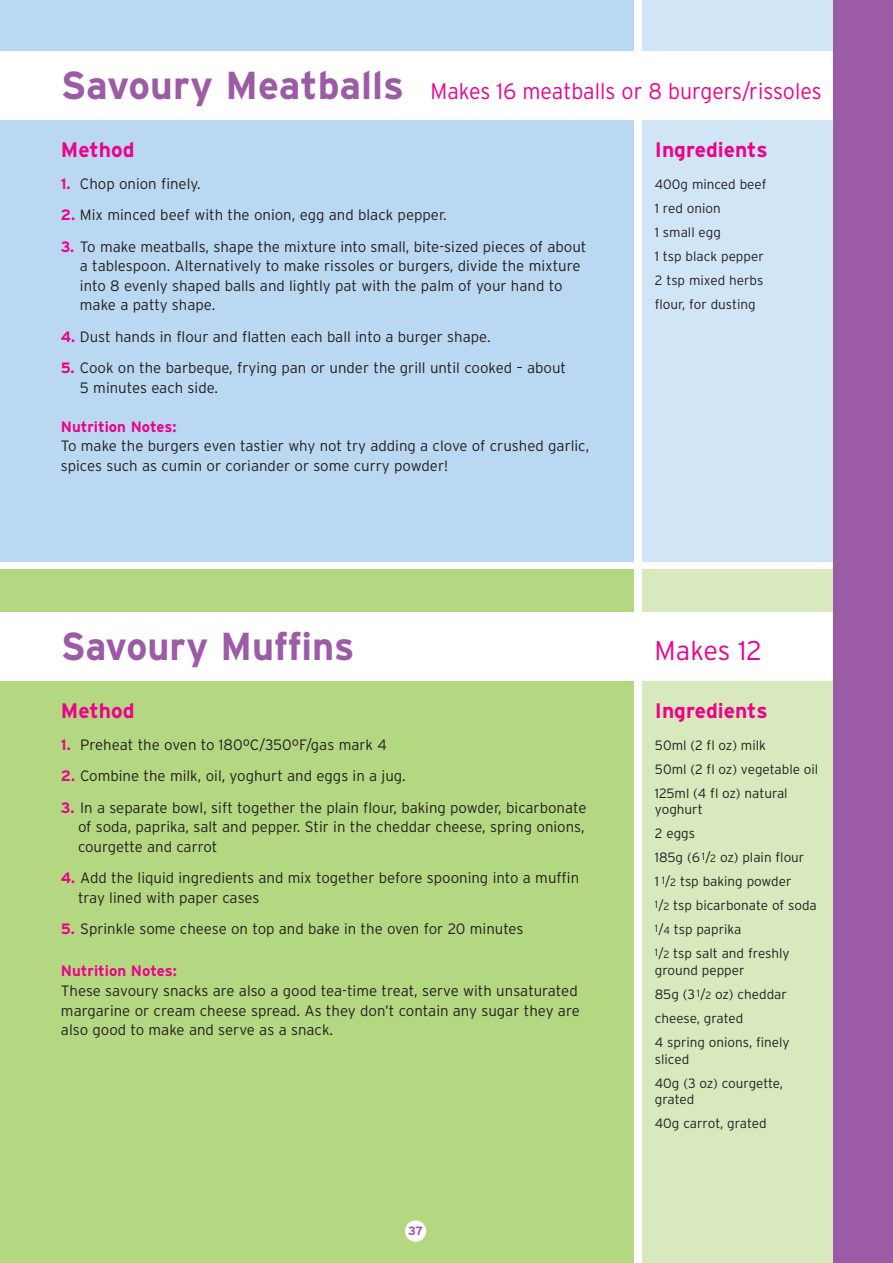
<style>
.page{position:relative;width:893px;height:1263px;background:#fff}
.page>*{position:absolute;margin:0;border:0;box-sizing:border-box;transform-origin:0 0}
.t1{font:700 39px "Interstate";color:#9b5ba5}
.t2{font:300 27px "Interstate";color:#ed028c}
.t3{font:300 22.5px "Interstate";color:#ed028c;scale:.95 1}
.t4{font:700 21px "Interstate";color:#ed028c}
.t5{font:300 15px/19.5px "Interstate";color:#231f20}
.t6{font:700 15px "Interstate";color:#ed028c}
.t7{font:300 13.5px/24px "Interstate";color:#231f20}
.t8{font:700 12px "Interstate";color:#9b5ba5}
.s1{font-weight:700;font-size:39px;color:#9b5ba5}
.s2{font-weight:700;color:#ed028c}
.s3{font-size:10.5px}
</style>
<div class="page">
<div style="left:0;top:0;width:634px;height:561px;background:#bad8f1"></div>
<div style="left:0;top:570px;width:634px;height:693px;background:#b4d781"></div>
<div style="left:642px;top:0;width:230px;height:561px;background:#d0e5f5"></div>
<div style="left:642px;top:570px;width:230px;height:693px;background:#d7e9bd"></div>
<div style="left:0;top:51px;width:872px;height:68px;background:#fff"></div>
<div style="left:0;top:612px;width:872px;height:68px;background:#fff"></div>
<div style="left:833px;top:0;width:60px;height:1263px;background:#9b5ba5"></div>
<div style="left:405px;top:1220px;width:21px;height:22px;background:#fff;border-radius:50%"></div>
<h3 class="t3" style="left:61px;top:78px;width:802px"><span class="s1">Savoury Meatballs</span> Makes 16 meatballs or 8 burgers/rissoles</h3>
<h3 class="t4" style="left:61px;top:138px;width:75px">Method</h3>
<p class="t5" style="left:61px;top:174px;width:141px"><span class="s2">1.</span> Chop onion finely.</p>
<p class="t5" style="left:61px;top:205px;width:388px"><span class="s2">2.</span> Mix minced beef with the onion, egg and black pepper.</p>
<p class="t5" style="left:80px;top:237px;width:508px;text-indent:-19px"><span class="s2">3.</span> To make meatballs, shape the mixture into small, bite-sized pieces of about a tablespoon. Alternatively to make rissoles or burgers, divide the mixture into 8 evenly shaped balls and lightly pat with the palm of your hand to make a patty shape.</p>
<p class="t5" style="left:61px;top:327px;width:431px"><span class="s2">4.</span> Dust hands in flour and flatten each ball into a burger shape.</p>
<p class="t5" style="left:80px;top:358px;width:488px;text-indent:-19px"><span class="s2">5.</span> Cook on the barbeque, frying pan or under the grill until cooked – about<br>5 minutes each side.</p>
<p class="t6" style="left:61px;top:418px;width:117px">Nutrition Notes:</p>
<p class="t5" style="left:61px;top:436px;width:530px">To make the burgers even tastier why not try adding a clove of crushed garlic, spices such as cumin or coriander or some curry powder!</p>
<h3 class="t4" style="left:655px;top:138px;width:114px">Ingredients</h3>
<p class="t7" style="left:655px;top:172px;width:113px">400g minced beef<br>1 red onion<br>1 small egg<br>1 tsp black pepper<br>2 tsp mixed herbs flour, for dusting</p>
<h1 class="t1" style="left:61px;top:624px;width:295px">Savoury Muffins</h1>
<h2 class="t2" style="left:655px;top:635px;width:109px">Makes 12</h2>
<h3 class="t4" style="left:61px;top:699px;width:75px">Method</h3>
<p class="t5" style="left:61px;top:735px;width:327px"><span class="s2">1.</span> Preheat the oven to 180ºC/350ºF/gas mark 4</p>
<p class="t5" style="left:61px;top:766px;width:346px"><span class="s2">2.</span> Combine the milk, oil, yoghurt and eggs in a jug.</p>
<p class="t5" style="left:78px;top:798px;width:510px;text-indent:-17px"><span class="s2">3.</span> In a separate bowl, sift together the plain flour, baking powder, bicarbonate of soda, paprika, salt and pepper. Stir in the cheddar cheese, spring onions, courgette and carrot</p>
<p class="t5" style="left:78px;top:868px;width:503px;text-indent:-17px"><span class="s2">4.</span> Add the liquid ingredients and mix together before spooning into a muffin tray lined with paper cases</p>
<p class="t5" style="left:61px;top:919px;width:464px"><span class="s2">5.</span> Sprinkle some cheese on top and bake in the oven for 20 minutes</p>
<p class="t6" style="left:61px;top:962px;width:117px">Nutrition Notes:</p>
<p class="t5" style="left:61px;top:981px;width:520px">These savoury snacks are also a good tea-time treat, serve with unsaturated margarine or cream cheese spread. As they don’t contain any sugar they are also good to make and serve as a snack.</p>
<p class="t8" style="left:408px;top:1224px;width:16px">37</p>
<h3 class="t4" style="left:655px;top:699px;width:114px">Ingredients</h3>
<p class="t7" style="left:655px;top:733px;width:165px">50ml (2 fl oz) milk<br>50ml (2 fl oz) vegetable oil<br>125ml (4 fl oz) natural</p>
<p class="t7" style="left:655px;top:798px;width:163px">yoghurt<br>2 eggs<br>185g (6 <sup>1</sup>/<span class="s3">2</span> oz) plain flour<br>1 <sup>1</sup>/<span class="s3">2</span> tsp baking powder<br><sup>1</sup>/<span class="s3">2</span> tsp bicarbonate of soda<br><sup>1</sup>/<span class="s3">4</span> tsp paprika<br><sup>1</sup>/<span class="s3">2</span> tsp salt and freshly</p>
<p class="t7" style="left:655px;top:958px;width:136px">ground pepper<br>85g (3 <sup>1</sup>/<span class="s3">2</span> oz) cheddar cheese, grated<br>4 spring onions, finely</p>
<p class="t7" style="left:655px;top:1047px;width:130px">sliced<br>40g (3 oz) courgette,</p>
<p class="t7" style="left:655px;top:1087px;width:113px">grated<br>40g carrot, grated</p>
</div>
